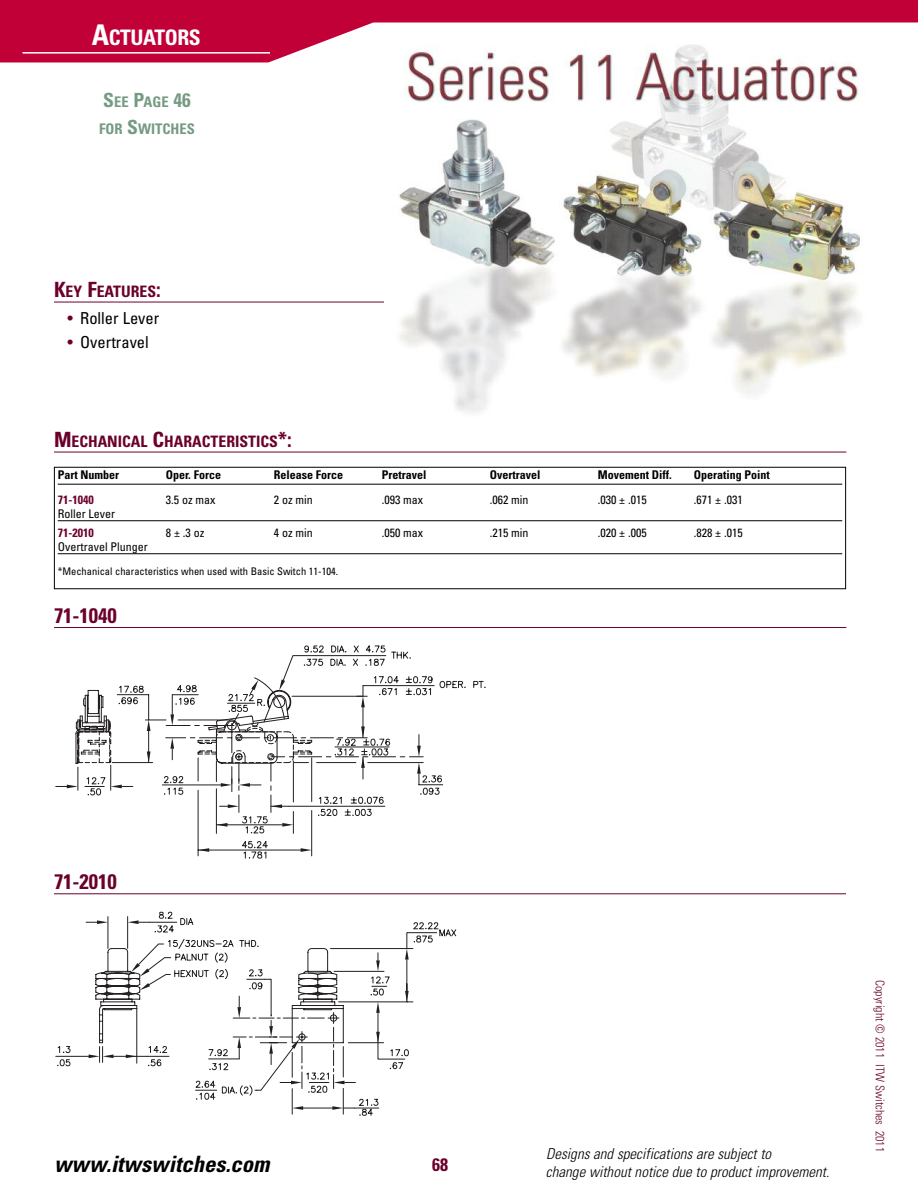
<style>
.page{position:relative;width:918px;height:1188px;background:#fff}
.page>*{position:absolute;margin:0;border:0;box-sizing:border-box;transform-origin:0 0}
.t1{font:italic 700 condensed 22.5px "Univers";letter-spacing:.005em;color:#000}
.t2{font:700 condensed 21.3px "Univers";letter-spacing:-.02em;color:#fff}
.t3{font:700 condensed 21px "Univers";color:#6b002b}
.t4{font:700 condensed 18px "Univers";color:#6b002b}
.t5{font:condensed 16.5px "Univers";color:#000}
.t6{font:700 condensed 15.75px "Univers";color:#6b002b}
.t7{font:italic 300 condensed 15px/18px "Univers";letter-spacing:.005em;color:#000}
.t8{font:700 condensed 14.7px/27px "Univers";color:#769b82}
.t9{font:condensed 12px "Univers";color:#000}
.t10{font:700 condensed 12px "Univers";color:#000}
.t11{font:300 condensed 12px "Univers";color:#6b002b}
.t12{font:700 condensed 12px "Univers";color:#6b002b}
.t13{font:condensed 10.5px "Univers";color:#000}
.s1{font-size:28.5px}
.s2{font-size:19.5px}
.s3{font-size:21px}
.s4{color:#6b002b}
</style>
<div class="page">
<img style="left:398px;top:62px;width:463px;height:351px">
<svg style="left:0;top:0;width:918px;height:62px;fill:#c10037"></svg>
<hr style="left:22px;top:52px;width:248px;height:2px;background:#fff">
<hr style="left:54px;top:302px;width:330px;height:1px;background:#6b002b">
<hr style="left:54px;top:452px;width:792px;height:1px;background:#6b002b">
<hr style="left:54px;top:627px;width:792px;height:1px;background:#6b002b">
<div style="left:54px;top:467px;width:792px;height:122px;border:1px solid #000"></div>
<hr style="left:58px;top:484px;width:784px;height:1px;background:#000">
<hr style="left:58px;top:520px;width:784px;height:1px;background:#000">
<hr style="left:58px;top:553px;width:784px;height:1px;background:#000">
<svg style="left:55px;top:646px;width:430px;height:212px"></svg>
<hr style="left:54px;top:893px;width:792px;height:1px;background:#6b002b">
<svg style="left:55px;top:912px;width:401px;height:145px"></svg>
<svg style="left:57px;top:920px;width:376px;height:196px"></svg>
<h2 class="t2" style="left:92px;top:29px;width:111px"><span class="s1">A</span>CTUATORS</h2>
<p class="t8" style="left:99px;top:90px;width:97px"><span class="s2">S</span>EE <span class="s2">P</span>AGE <span class="s2">46<br></span>FOR <span class="s2">S</span>WITCHES</p>
<h3 class="t6" style="left:54px;top:286px;width:108px"><span class="s3">K</span>EY <span class="s3">F</span>EATURES<span class="s3">:</span></h3>
<h3 class="t5" style="left:68px;top:312px;width:93px"><span class="s4">•</span> Roller Lever</h3>
<h3 class="t5" style="left:68px;top:336px;width:83px"><span class="s4">•</span> Overtravel</h3>
<h3 class="t6" style="left:54px;top:436px;width:239px"><span class="s3">M</span>ECHANICAL <span class="s3">C</span>HARACTERISTICS<span class="s3">*:</span></h3>
<p class="t10" style="left:58px;top:471px;width:63px">Part Number</p>
<p class="t10" style="left:166px;top:471px;width:57px">Oper. Force</p>
<p class="t10" style="left:274px;top:471px;width:71px">Release Force</p>
<p class="t10" style="left:382px;top:471px;width:46px">Pretravel</p>
<p class="t10" style="left:490px;top:471px;width:52px">Overtravel</p>
<p class="t10" style="left:598px;top:471px;width:76px">Movement Diff.</p>
<p class="t10" style="left:694px;top:471px;width:78px">Operating Point</p>
<p class="t12" style="left:58px;top:495px;width:37px">71-1040</p>
<p class="t9" style="left:166px;top:495px;width:51px">3.5 oz max</p>
<p class="t9" style="left:274px;top:495px;width:41px">2 oz min</p>
<p class="t9" style="left:382px;top:495px;width:43px">.093 max</p>
<p class="t9" style="left:490px;top:495px;width:40px">.062 min</p>
<p class="t9" style="left:598px;top:495px;width:51px">.030 ± .015</p>
<p class="t9" style="left:694px;top:495px;width:51px">.671 ± .031</p>
<p class="t9" style="left:58px;top:509px;width:59px">Roller Lever</p>
<p class="t12" style="left:58px;top:528px;width:37px">71-2010</p>
<p class="t9" style="left:166px;top:528px;width:40px">8±.3oz</p>
<p class="t9" style="left:274px;top:528px;width:41px">4 oz min</p>
<p class="t9" style="left:382px;top:528px;width:43px">.050 max</p>
<p class="t9" style="left:490px;top:528px;width:40px">.215 min</p>
<p class="t9" style="left:598px;top:528px;width:51px">.020 ± .005</p>
<p class="t9" style="left:694px;top:528px;width:51px">.828 ± .015</p>
<p class="t9" style="left:58px;top:542px;width:92px">Overtravel Plunger</p>
<p class="t13" style="left:58px;top:567px;width:282px">*Mechanical characteristics when used with Basic Switch 11-104.</p>
<h3 class="t3" style="left:54px;top:608px;width:64px">71-1040</h3>
<h3 class="t3" style="left:54px;top:874px;width:64px">71-2010</h3>
<h1 class="t1" style="left:54px;top:1156px;width:217px">www.itwswitches.com</h1>
<h3 class="t4" style="left:432px;top:1158px;width:17px">68</h3>
<p class="t7" style="left:546px;top:1146px;width:285px">Designs and specifications are subject to<br>change without notice due to product improvement.</p>
<p class="t11" style="left:885px;top:980px;width:173px;rotate:90deg">Copyright © 2011 ITW Switches 2011</p>
</div>
